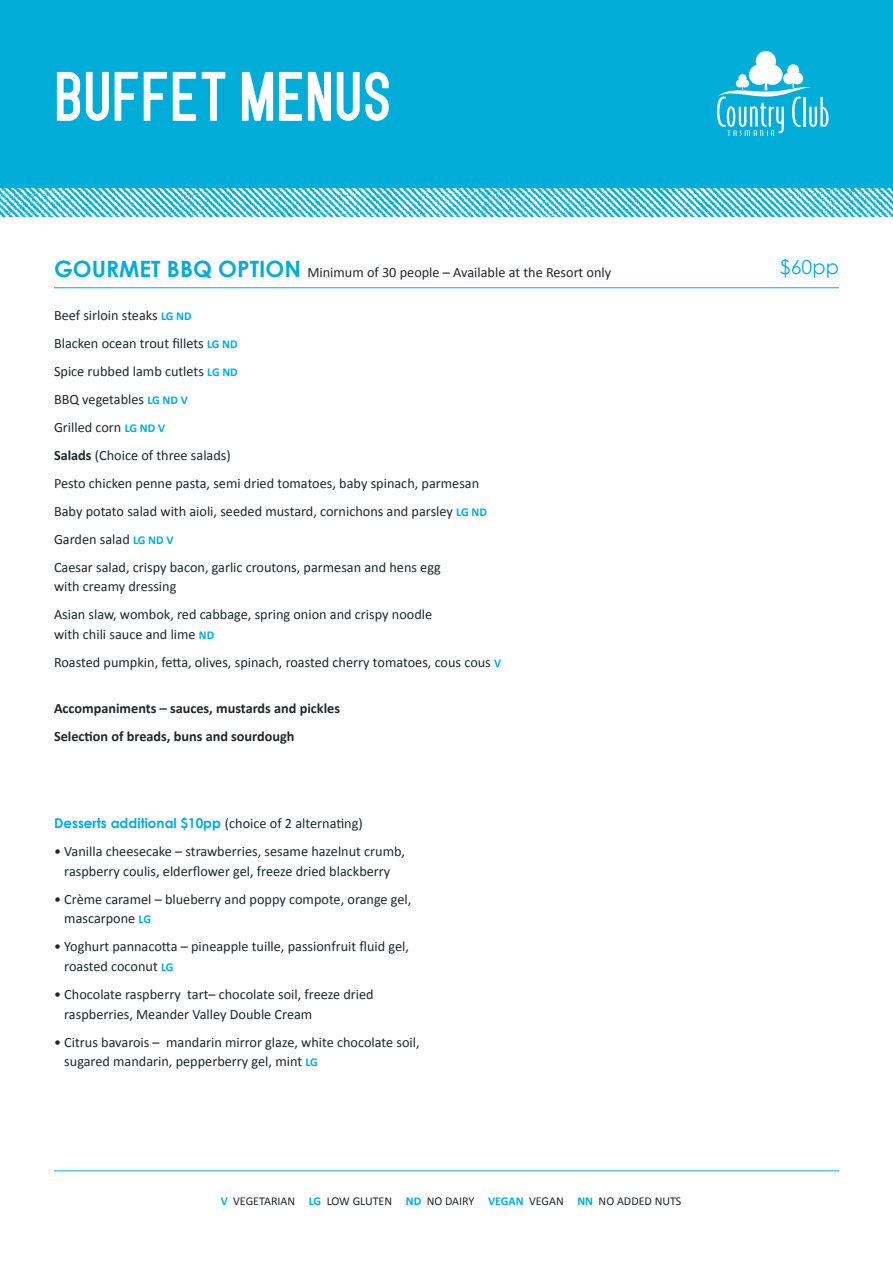
<style>
.page{position:relative;width:893px;height:1263px;background:#fff}
.page>*{position:absolute;margin:0;border:0;box-sizing:border-box;transform-origin:0 0}
.t1{font:700 71.7px "Opera";color:#fff}
.t2{font:19.5px "Century Gothic";color:#00add8}
.t3{font:14.25px/28px "Calibri";color:#222628}
.t4{font:700 14.25px/28px "Calibri";color:#222628}
.t5{font:700 13.5px "Century Gothic";color:#00add8}
.t6{font:12px "Calibri";color:#222628}
.s1{font-family:"Century Gothic";font-weight:700;font-size:22.5px;color:#00add8}
.s2{font-weight:700;font-size:12px;color:#00add8}
.s3{font-weight:700}
.s4{font-family:"Calibri";font-weight:400;font-size:14.25px;color:#222628}
.s5{font-weight:700;color:#00add8}
</style>
<div class="page">
<hr style="left:54px;top:287px;width:785px;height:1px;background:#00add8">
<img style="left:0;top:0;width:893px;height:217px">
<svg style="left:717px;top:51px;width:111px;height:85px"></svg>
<hr style="left:54px;top:1170px;width:785px;height:1px;background:#00add8">
<h1 class="t1" style="left:54px;top:73px;width:339px">BUFFET MENUS</h1>
<p class="t3" style="left:54px;top:258px;width:559px"><span class="s1">GOURMET BBQ OPTION</span> Minimum of 30 people – Available at the Resort only</p>
<h2 class="t2" style="left:780px;top:255px;width:61px">$60pp</h2>
<p class="t3" style="left:54px;top:301px;width:434px">Beef sirloin steaks <span class="s2">LG ND<br></span>Blacken ocean trout fillets <span class="s2">LG ND<br></span>Spice rubbed lamb cutlets <span class="s2">LG ND<br></span>BBQ vegetables <span class="s2">LG ND V<br></span>Grilled corn <span class="s2">LG ND V<br></span><span class="s3">Salads</span> (Choice of three salads)<br>Pesto chicken penne pasta, semi dried tomatoes, baby spinach, parmesan Baby potato salad with aioli, seeded mustard, cornichons and parsley <span class="s2">LG ND </span>Garden salad <span class="s2">LG ND V<br></span>Caesar salad, crispy bacon, garlic croutons, parmesan and hens egg</p>
<p class="t3" style="left:54px;top:572px;width:380px">with creamy dressing<br>Asian slaw, wombok, red cabbage, spring onion and crispy noodle</p>
<p class="t3" style="left:54px;top:620px;width:449px">with chili sauce and lime <span class="s2">ND<br></span>Roasted pumpkin, fetta, olives, spinach, roasted cherry tomatoes, cous cous <span class="s2">V</span></p>
<p class="t4" style="left:54px;top:694px;width:288px">Accompaniments – sauces, mustards and pickles<br>Selection of breads, buns and sourdough</p>
<p class="t5" style="left:54px;top:815px;width:310px">Desserts additional $10pp <span class="s4">(choice of 2 alternating)</span></p>
<p class="t3" style="left:54px;top:842px;width:353px;line-height:19.5px;text-align:center">• Vanilla cheesecake – strawberries, sesame hazelnut crumb, raspberry coulis, elderflower gel, freeze dried blackberry</p>
<p class="t3" style="left:64px;top:889px;width:349px;line-height:19.5px;text-indent:-10px">• Crème caramel – blueberry and poppy compote, orange gel, mascarpone <span class="s2">LG</span></p>
<p class="t3" style="left:64px;top:937px;width:346px;line-height:19.5px;text-indent:-10px">• Yoghurt pannacotta – pineapple tuille, passionfruit fluid gel, roasted coconut <span class="s2">LG</span></p>
<p class="t3" style="left:64px;top:984px;width:311px;line-height:19.5px;text-indent:-10px">• Chocolate raspberry tart– chocolate soil, freeze dried raspberries, Meander Valley Double Cream</p>
<p class="t3" style="left:64px;top:1032px;width:357px;line-height:19.5px;text-indent:-10px">• Citrus bavarois – mandarin mirror glaze, white chocolate soil, sugared mandarin, pepperberry gel, mint <span class="s2">LG</span></p>
<p class="t6" style="left:221px;top:1193px;width:462px"><span class="s5">V</span> VEGETARIAN <span class="s5">LG</span> LOW GLUTEN <span class="s5">ND</span> NO DAIRY <span class="s5">VEGAN</span> VEGAN <span class="s5">NN</span> NO ADDED NUTS</p>
</div>
